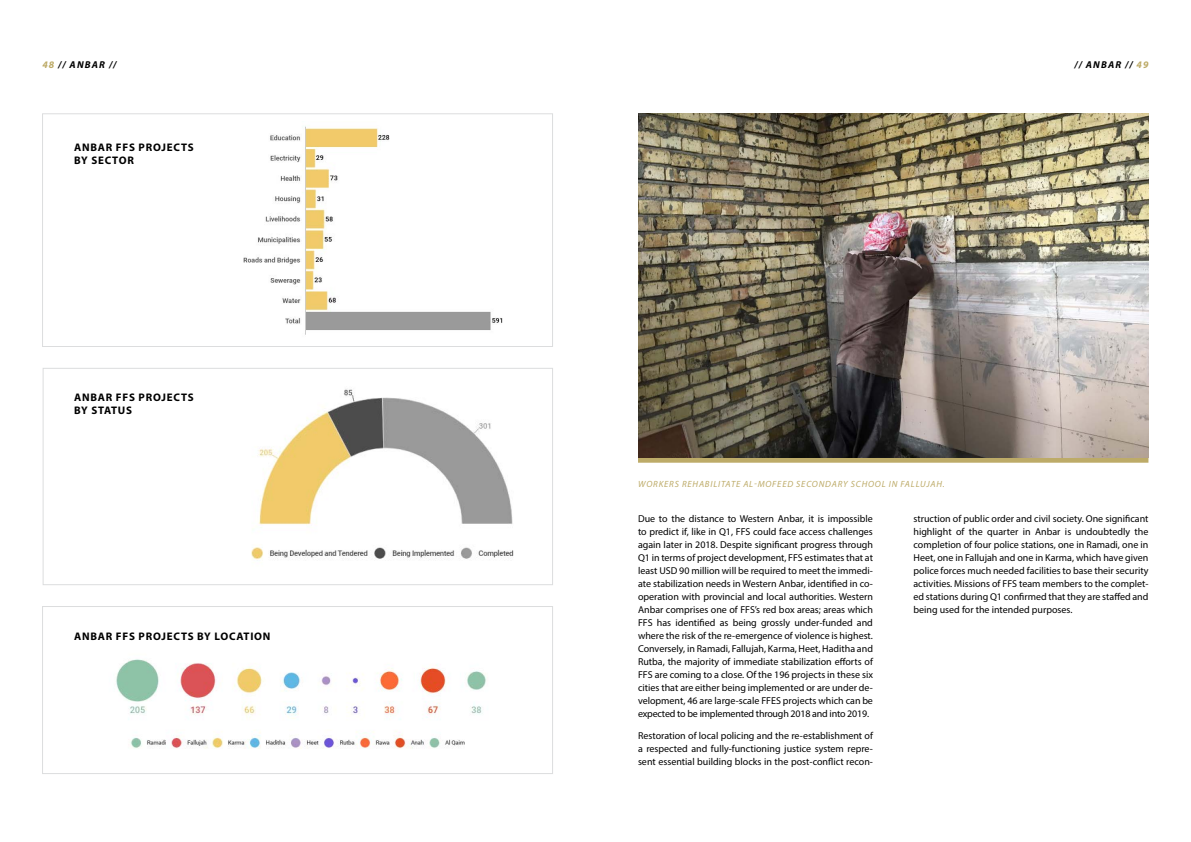
<style>
.page{position:relative;width:1191px;height:842px;background:#fff}
.page>*{position:absolute;margin:0;border:0;box-sizing:border-box;transform-origin:0 0}
.t1{font:700 11px/13.2px "Myriad Pro";letter-spacing:.07em;color:#000}
.t2{font:10px/13px "Myriad Pro";color:#000;text-align:justify}
.t3{font:italic 700 10px "Myriad Pro";letter-spacing:.12em;color:#000}
.t4{font:italic 9px "Myriad Pro";letter-spacing:.09em;color:#bdab68}
.s1{color:#bdab68}
</style>
<div class="page">
<img style="left:243px;top:126px;width:260px;height:209px">
<div style="left:42px;top:113px;width:511px;height:234px;border:1px solid #dcddde"></div>
<img style="left:116px;top:659px;width:370px;height:90px">
<div style="left:42px;top:606px;width:511px;height:168px;border:1px solid #dcddde"></div>
<img style="left:251px;top:389px;width:263px;height:171px">
<div style="left:43px;top:368px;width:510px;height:217px;border:1px solid #dcddde"></div>
<div style="left:638px;top:458px;width:510px;height:5px;background:#bdab68"></div>
<img style="left:638px;top:113px;width:510px;height:345px">
<p class="t3" style="left:43px;top:58px;width:75px"><span class="s1">48</span> // ANBAR //</p>
<p class="t3" style="left:1074px;top:58px;width:75px">// ANBAR // <span class="s1">49</span></p>
<p class="t1" style="left:74px;top:140px;width:121px">ANBAR FFS PROJECTS<br>BY SECTOR</p>
<p class="t1" style="left:74px;top:391px;width:121px">ANBAR FFS PROJECTS<br>BY STATUS</p>
<p class="t1" style="left:74px;top:629px;width:198px">ANBAR FFS PROJECTS BY LOCATION</p>
<p class="t4" style="left:638px;top:479px;width:308px">WORKERS REHABILITATE AL-MOFEED SECONDARY SCHOOL IN FALLUJAH.</p>
<p class="t2" style="left:638px;top:512px;width:236px">Due to the distance to Western Anbar, it is impossible to predict if, like in Q1, FFS could face access challenges again later in 2018. Despite significant progress through Q1 in terms of project development, FFS estimates that at least USD 90 million will be required to meet the immedi&shy;ate stabilization needs in Western Anbar, identified in co&shy;operation with provincial and local authorities. Western Anbar comprises one of FFS’s red box areas; areas which FFS has identified as being grossly under-funded and where the risk of the re-emergence of violence is highest.<br>Conversely, in Ramadi, Fallujah, Karma, Heet, Haditha and Rutba, the majority of immediate stabilization efforts of FFS are coming to a close. Of the 196 projects in these six cities that are either being implemented or are under de&shy;velopment, 46 are large-scale FFES projects which can be expected to be implemented through 2018 and into 2019.</p>
<p class="t2" style="left:638px;top:729px;width:236px">Restoration of local policing and the re-establishment of a respected and fully-functioning justice system repre&shy;sent essential building blocks in the post-conflict recon-</p>
<p class="t2" style="left:913px;top:512px;width:236px">struction of public order and civil society. One significant highlight of the quarter in Anbar is undoubtedly the completion of four police stations, one in Ramadi, one in Heet, one in Fallujah and one in Karma, which have given police forces much needed facilities to base their security activities. Missions of FFS team members to the complet&shy;ed stations during Q1 confirmed that they are staffed and being used for the intended purposes.</p>
</div>
